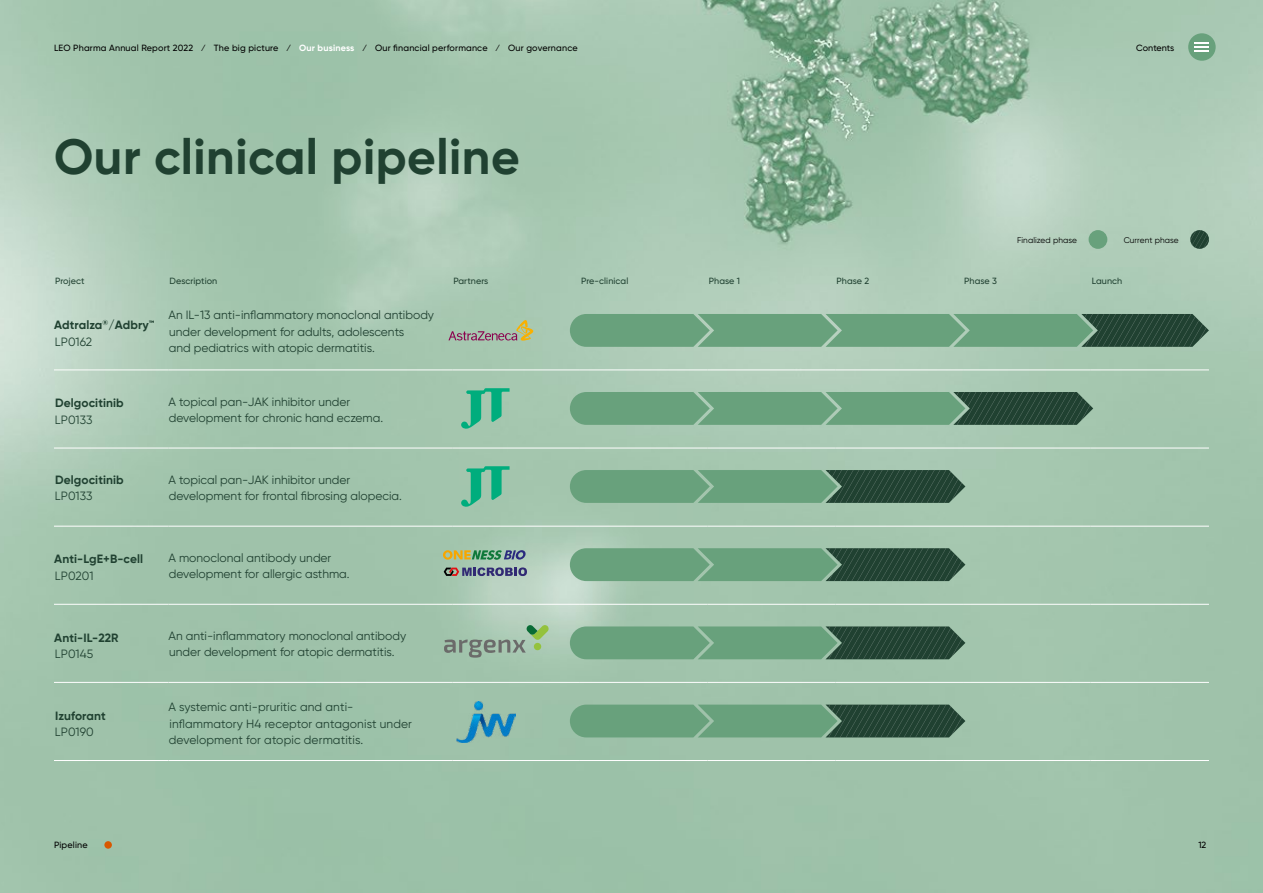
<style>
.page{position:relative;width:1263px;height:893px;background:#fff}
.page>*{position:absolute;margin:0;border:0;box-sizing:border-box;transform-origin:0 0}
.t1{font:700 49.5px "Gilroy Office";letter-spacing:.01em;color:#204131}
.t2{font:12px/16.5px "Gilroy Office";color:#204131}
.t3{font:700 12px/16.5px "Gilroy Office";letter-spacing:.01em;color:#204131}
.t4{font:500 9px "Gilroy Office";letter-spacing:.02em;color:#000}
.t5{font:500 9px "Gilroy Office";letter-spacing:.01em;color:#204131}
.t6{font:500 9px "Gilroy Office";color:#000}
.t7{font:8.25px "Gilroy Office";letter-spacing:.01em;color:#000}
.s1{font-weight:700;color:#fff}
.s2{font-weight:400}
</style>
<div class="page">
<img style="left:0;top:0;width:1263px;height:893px">
<hr style="left:54px;top:370px;width:114px;height:1px;background:#fff">
<hr style="left:168px;top:370px;width:284px;height:1px;background:#fff">
<hr style="left:452px;top:370px;width:128px;height:1px;background:#fff">
<hr style="left:580px;top:370px;width:128px;height:1px;background:#fff">
<hr style="left:708px;top:370px;width:127px;height:1px;background:#fff">
<hr style="left:835px;top:370px;width:128px;height:1px;background:#fff">
<hr style="left:963px;top:370px;width:128px;height:1px;background:#fff">
<hr style="left:1091px;top:370px;width:118px;height:1px;background:#fff">
<hr style="left:54px;top:448px;width:114px;height:1px;background:#fff">
<hr style="left:168px;top:448px;width:284px;height:1px;background:#fff">
<hr style="left:452px;top:448px;width:128px;height:1px;background:#fff">
<hr style="left:580px;top:448px;width:128px;height:1px;background:#fff">
<hr style="left:708px;top:448px;width:127px;height:1px;background:#fff">
<hr style="left:835px;top:448px;width:128px;height:1px;background:#fff">
<hr style="left:963px;top:448px;width:128px;height:1px;background:#fff">
<hr style="left:1091px;top:448px;width:118px;height:1px;background:#fff">
<hr style="left:54px;top:526px;width:114px;height:1px;background:#fff">
<hr style="left:168px;top:526px;width:284px;height:1px;background:#fff">
<hr style="left:452px;top:526px;width:128px;height:1px;background:#fff">
<hr style="left:580px;top:526px;width:128px;height:1px;background:#fff">
<hr style="left:708px;top:526px;width:127px;height:1px;background:#fff">
<hr style="left:835px;top:526px;width:128px;height:1px;background:#fff">
<hr style="left:963px;top:526px;width:128px;height:1px;background:#fff">
<hr style="left:1091px;top:526px;width:118px;height:1px;background:#fff">
<hr style="left:54px;top:604px;width:114px;height:1px;background:#fff">
<hr style="left:168px;top:604px;width:284px;height:1px;background:#fff">
<hr style="left:452px;top:604px;width:128px;height:1px;background:#fff">
<hr style="left:580px;top:604px;width:128px;height:1px;background:#fff">
<hr style="left:708px;top:604px;width:127px;height:1px;background:#fff">
<hr style="left:835px;top:604px;width:128px;height:1px;background:#fff">
<hr style="left:963px;top:604px;width:128px;height:1px;background:#fff">
<hr style="left:1091px;top:604px;width:118px;height:1px;background:#fff">
<hr style="left:54px;top:682px;width:114px;height:1px;background:#fff">
<hr style="left:168px;top:682px;width:284px;height:1px;background:#fff">
<hr style="left:452px;top:682px;width:128px;height:1px;background:#fff">
<hr style="left:580px;top:682px;width:128px;height:1px;background:#fff">
<hr style="left:708px;top:682px;width:127px;height:1px;background:#fff">
<hr style="left:835px;top:682px;width:128px;height:1px;background:#fff">
<hr style="left:963px;top:682px;width:128px;height:1px;background:#fff">
<hr style="left:1091px;top:682px;width:118px;height:1px;background:#fff">
<hr style="left:54px;top:760px;width:114px;height:1px;background:#fff">
<hr style="left:168px;top:760px;width:284px;height:1px;background:#fff">
<hr style="left:452px;top:760px;width:128px;height:1px;background:#fff">
<hr style="left:580px;top:760px;width:128px;height:1px;background:#fff">
<hr style="left:708px;top:760px;width:127px;height:1px;background:#fff">
<hr style="left:835px;top:760px;width:128px;height:1px;background:#fff">
<hr style="left:963px;top:760px;width:128px;height:1px;background:#fff">
<hr style="left:1091px;top:760px;width:118px;height:1px;background:#fff">
<svg style="left:459px;top:388px;width:50px;height:41px;background:#65bc9b"></svg>
<svg style="left:459px;top:466px;width:50px;height:41px;background:#63bb9a"></svg>
<svg style="left:1190px;top:230px;width:19px;height:19px"></svg>
<div style="left:1088px;top:230px;width:19px;height:19px;background:#68a17c;border-radius:50%"></div>
<div style="left:104px;top:841px;width:8px;height:8px;background:#d85800;border-radius:50%"></div>
<img style="left:456px;top:702px;width:59px;height:41px">
<svg style="left:570px;top:470px;width:396px;height:33px;background:#568669"></svg>
<svg style="left:570px;top:548px;width:396px;height:33px;background:#578769"></svg>
<svg style="left:570px;top:705px;width:396px;height:32px;background:#568668"></svg>
<svg style="left:570px;top:626px;width:396px;height:33px;background:#578769"></svg>
<svg style="left:570px;top:392px;width:523px;height:33px;background:#5b8d6e"></svg>
<svg style="left:448px;top:320px;width:87px;height:21px;background:#a8af98"></svg>
<svg style="left:444px;top:625px;width:105px;height:33px;background:#99b69d"></svg>
<svg style="left:444px;top:567px;width:83px;height:9px"></svg>
<svg style="left:443px;top:550px;width:83px;height:10px"></svg>
<svg style="left:570px;top:314px;width:639px;height:33px;background:#609373"></svg>
<div style="left:1188px;top:33px;width:28px;height:28px;background:#68a17c;border-radius:50%"></div>
<svg style="left:1195px;top:42px;width:14px;height:10px"></svg>
<p class="t4" style="left:54px;top:42px;width:525px">LEO Pharma Annual Report 2022 ⁄ The big picture ⁄ <span class="s1">Our business</span> ⁄ Our financial performance ⁄ Our governance</p>
<h1 class="t1" style="left:54px;top:126px;width:467px">Our clinical pipeline</h1>
<p class="t6" style="left:1136px;top:42px;width:39px">Contents</p>
<p class="t7" style="left:1017px;top:235px;width:61px">Finalized phase</p>
<p class="t7" style="left:1124px;top:235px;width:56px">Current phase</p>
<p class="t5" style="left:55px;top:275px;width:31px">Project</p>
<p class="t5" style="left:170px;top:275px;width:49px">Description</p>
<p class="t5" style="left:453px;top:275px;width:36px">Partners</p>
<p class="t5" style="left:581px;top:275px;width:49px">Pre-clinical</p>
<p class="t5" style="left:709px;top:275px;width:33px">Phase 1</p>
<p class="t5" style="left:836px;top:275px;width:34px">Phase 2</p>
<p class="t5" style="left:964px;top:275px;width:34px">Phase 3</p>
<p class="t5" style="left:1092px;top:275px;width:32px">Launch</p>
<p class="t3" style="left:54px;top:317px;width:102px">Adtralza<sup>®</sup>/Adbry™<br><span class="s2">LP0162</span></p>
<p class="t2" style="left:168px;top:307px;width:267px">An IL-13 anti-inflammatory monoclonal antibody under development for adults, adolescents<br>and pediatrics with atopic dermatitis.</p>
<p class="t3" style="left:55px;top:395px;width:70px">Delgocitinib</p>
<p class="t2" style="left:55px;top:411px;width:39px">LP0133</p>
<p class="t2" style="left:168px;top:393px;width:216px">A topical pan-JAK inhibitor under development for chronic hand eczema.</p>
<p class="t3" style="left:55px;top:471px;width:70px">Delgocitinib</p>
<p class="t2" style="left:55px;top:488px;width:39px">LP0133</p>
<p class="t2" style="left:168px;top:471px;width:235px">A topical pan-JAK inhibitor under development for frontal fibrosing alopecia.</p>
<p class="t3" style="left:54px;top:551px;width:90px">Anti-LgE+B-cell</p>
<p class="t2" style="left:55px;top:567px;width:40px">LP0201</p>
<p class="t2" style="left:168px;top:549px;width:183px">A monoclonal antibody under development for allergic asthma.</p>
<p class="t3" style="left:54px;top:629px;width:66px">Anti-IL-22R</p>
<p class="t2" style="left:55px;top:645px;width:40px">LP0145</p>
<p class="t2" style="left:168px;top:627px;width:239px">An anti-inflammatory monoclonal antibody under development for atopic dermatitis.</p>
<p class="t3" style="left:55px;top:707px;width:52px">Izuforant</p>
<p class="t2" style="left:55px;top:724px;width:40px">LP0190</p>
<p class="t2" style="left:168px;top:699px;width:245px">A systemic anti-pruritic and anti&shy;inflammatory H4 receptor antagonist under development for atopic dermatitis.</p>
<p class="t4" style="left:54px;top:840px;width:35px">Pipeline</p>
<p class="t4" style="left:1198px;top:840px;width:9px">12</p>
</div>
